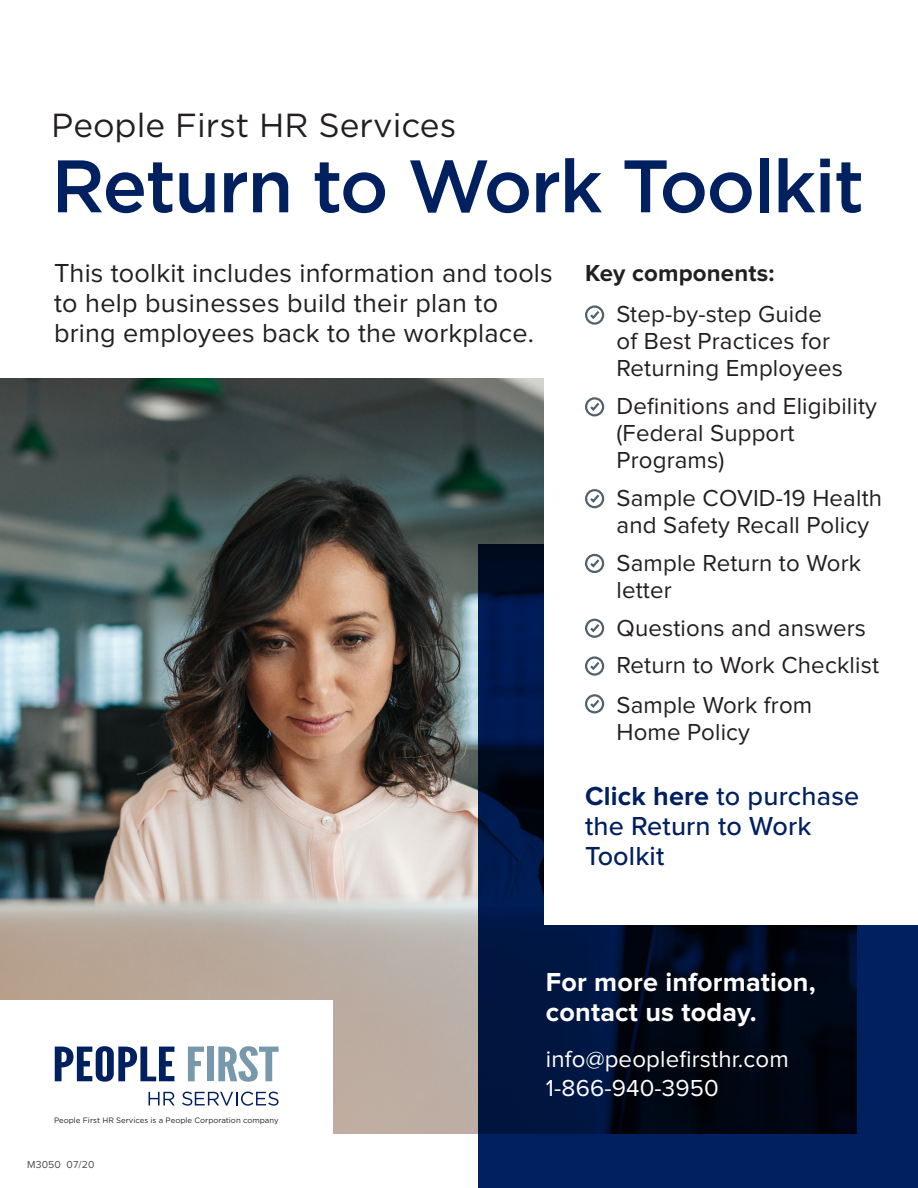
<style>
.page{position:relative;width:918px;height:1188px;background:#fff}
.page>*{position:absolute;margin:0;border:0;box-sizing:border-box;transform-origin:0 0}
.t1{font:500 74.1px "Gotham HTF";letter-spacing:-.025em;color:#00205f}
.t2{font:33.3px "Gotham HTF";color:#231f20}
.t3{font:27px/30px "Proxima Nova";letter-spacing:.005em;color:#231f20}
.t4{font:500 27px/30.3px "Proxima Nova";letter-spacing:.005em;color:#00205f}
.t5{font:700 27px/30.3px "Proxima Nova";letter-spacing:.005em;color:#fff}
.t6{font:24px/27px "Proxima Nova";letter-spacing:.005em;color:#231f20}
.t7{font:24px/29.5px "Proxima Nova";letter-spacing:.005em;color:#fff}
.t8{font:700 24px "Proxima Nova";letter-spacing:.005em;color:#231f20}
.t9{font:10.5px "Proxima Nova";letter-spacing:.005em;color:#4f4f4f}
.t10{font:7.8px "Gotham HTF";color:#231f20}
.s1{font-weight:700}
</style>
<div class="page">
<img style="left:0;top:378px;width:544px;height:756px">
<div style="left:0;top:1000px;width:333px;height:188px;background:#fff"></div>
<svg style="left:478px;top:544px;width:440px;height:644px;background:#001339"></svg>
<div style="left:544px;top:166px;width:374px;height:758px;background:#fff"></div>
<svg style="left:55px;top:1046px;width:119px;height:36px"></svg>
<svg style="left:188px;top:1047px;width:16px;height:34px"></svg>
<div style="left:207px;top:1047px;width:7px;height:34px;background:#7898ac"></div>
<svg style="left:218px;top:1046px;width:61px;height:36px"></svg>
<svg style="left:149px;top:1092px;width:26px;height:13px"></svg>
<svg style="left:182px;top:1092px;width:97px;height:14px"></svg>
<div style="left:585px;top:305px;width:19px;height:20px;border:2px solid #50606c;border-radius:50%"></div>
<svg style="left:588px;top:309px;width:14px;height:12px"></svg>
<div style="left:585px;top:397px;width:19px;height:19px;border:2px solid #50606c;border-radius:50%"></div>
<svg style="left:588px;top:400px;width:14px;height:13px"></svg>
<div style="left:585px;top:489px;width:19px;height:19px;border:2px solid #50606c;border-radius:50%"></div>
<svg style="left:588px;top:492px;width:14px;height:12px"></svg>
<div style="left:585px;top:554px;width:19px;height:19px;border:2px solid #50606c;border-radius:50%"></div>
<svg style="left:588px;top:557px;width:14px;height:12px"></svg>
<div style="left:585px;top:619px;width:19px;height:19px;border:2px solid #50606c;border-radius:50%"></div>
<svg style="left:588px;top:622px;width:14px;height:12px"></svg>
<div style="left:585px;top:656px;width:19px;height:20px;border:2px solid #50606c;border-radius:50%"></div>
<svg style="left:588px;top:660px;width:14px;height:12px"></svg>
<div style="left:585px;top:694px;width:19px;height:19px;border:2px solid #50606c;border-radius:50%"></div>
<svg style="left:588px;top:697px;width:14px;height:13px"></svg>
<p class="t2" style="left:51px;top:107px;width:407px">People First HR Services</p>
<p class="t1" style="left:51px;top:144px;width:815px">Return to Work Toolkit</p>
<p class="t3" style="left:54px;top:259px;width:500px">This toolkit includes information and tools to help businesses build their plan to bring employees back to the workplace.</p>
<p class="t8" style="left:585px;top:262px;width:191px">Key components:</p>
<p class="t6" style="left:616px;top:302px;width:228px">Step-by-step Guide of Best Practices for<br>Returning Employees</p>
<p class="t6" style="left:616px;top:394px;width:262px">Definitions and Eligibility (Federal Support<br>Programs)</p>
<p class="t6" style="left:616px;top:486px;width:267px">Sample COVID-19 Health and Safety Recall Policy</p>
<p class="t6" style="left:616px;top:550px;width:246px">Sample Return to Work letter</p>
<p class="t6" style="left:616px;top:615px;width:251px">Questions and answers</p>
<p class="t6" style="left:616px;top:653px;width:264px">Return to Work Checklist</p>
<p class="t6" style="left:616px;top:693px;width:197px">Sample Work from<br>Home Policy</p>
<p class="t4" style="left:585px;top:780px;width:276px"><span class="s1">Click here</span> to purchase the Return to Work<br>Toolkit</p>
<p class="t10" style="left:54px;top:1116px;width:226px">People First HR Services is a People Corporation company</p>
<p class="t9" style="left:27px;top:1159px;width:69px">M3050 07/20</p>
<p class="t5" style="left:546px;top:968px;width:271px">For more information, contact us today.</p>
<p class="t7" style="left:546px;top:1045px;width:244px">info@peoplefirsthr.com<br>1-866-940-3950</p>
</div>
